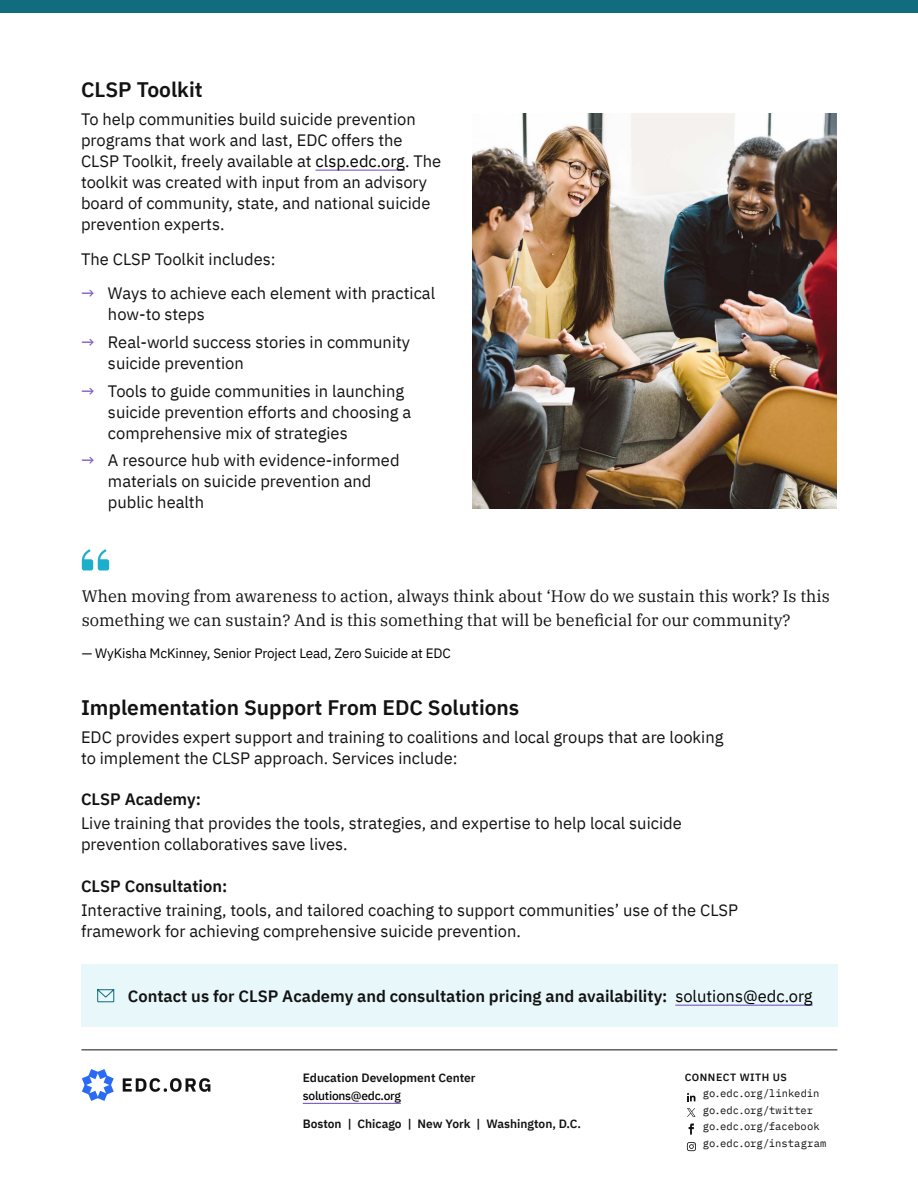
<style>
.page{position:relative;width:918px;height:1188px;background:#fff}
.page>*{position:absolute;margin:0;border:0;box-sizing:border-box;transform-origin:0 0}
.t1{font:21px "IBM Plex Sans Sm Bld";color:#121212}
.t2{font:16.5px/21px "IBM Plex Sans";color:#121212}
.t3{font:16.5px/24px "IBM Plex Serif";color:#121212}
.t4{font:16.5px "IBM Plex Sans Sm Bld";color:#121212}
.t5{font:13.5px "IBM Plex Sans";letter-spacing:-.01em;color:#000}
.t6{font:12px "IBM Plex Sans Sm Bld";color:#121212}
.t7{font:12px "IBM Plex Sans Medm";letter-spacing:-.02em;color:#000}
.t8{font:10.5px/16.5px "IBM Plex Mono";letter-spacing:.005em;color:#121212}
.t9{font:10.5px "IBM Plex Sans Sm Bld";letter-spacing:.05em;color:#121212}
.s1{color:#000}
.s2{color:#7e57c2}
.s3{font-family:"IBM Plex Sans";color:#000}
</style>
<div class="page">
<hr style="left:316px;top:170px;width:89px;height:1px;background:#7e57c2">
<div style="left:81px;top:964px;width:756px;height:63px;background:#e8f7fa"></div>
<hr style="left:675px;top:1005px;width:138px;height:1px;background:#7e57c2">
<svg style="left:97px;top:989px;width:18px;height:14px"></svg>
<svg style="left:123px;top:1078px;width:87px;height:14px"></svg>
<svg style="left:82px;top:1069px;width:32px;height:32px"></svg>
<hr style="left:303px;top:1103px;width:98px;height:1px;background:#7e57c2">
<svg style="left:689px;top:1124px;width:5px;height:11px"></svg>
<svg style="left:687px;top:1093px;width:8px;height:8px"></svg>
<svg style="left:687px;top:1142px;width:9px;height:9px"></svg>
<svg style="left:687px;top:1108px;width:9px;height:9px"></svg>
<hr style="left:81px;top:1050px;width:756px;height:1px;background:#121212">
<svg style="left:82px;top:549px;width:27px;height:22px"></svg>
<img style="left:472px;top:113px;width:365px;height:396px">
<div style="left:0;top:0;width:918px;height:13px;background:#116c7e"></div>
<p class="t1" style="left:81px;top:73px;width:123px">CLSP Toolkit</p>
<p class="t2" style="left:81px;top:107px;width:362px">To help communities build suicide prevention programs that work and last, EDC offers the CLSP Toolkit, freely available at <span class="s1">clsp.edc.org</span>. The toolkit was created with input from an advisory board of community, state, and national suicide prevention experts.</p>
<p class="t2" style="left:81px;top:247px;width:196px">The CLSP Toolkit includes:</p>
<p class="t2" style="left:108px;top:281px;width:329px;text-indent:-27px"><span class="s2">→</span> Ways to achieve each element with practical how-to steps</p>
<p class="t2" style="left:108px;top:330px;width:304px;text-indent:-27px"><span class="s2">→</span> Real-world success stories in community suicide prevention</p>
<p class="t2" style="left:108px;top:379px;width:305px;text-indent:-27px"><span class="s2">→</span> Tools to guide communities in launching suicide prevention efforts and choosing a comprehensive mix of strategies</p>
<p class="t2" style="left:108px;top:449px;width:293px;text-indent:-27px"><span class="s2">→</span> A resource hub with evidence-informed materials on suicide prevention and public health</p>
<p class="t3" style="left:82px;top:583px;width:750px">When moving from awareness to action, always think about ‘How do we sustain this work? Is this something we can sustain? And is this something that will be beneficial for our community?</p>
<p class="t5" style="left:82px;top:643px;width:370px">— WyKisha McKinney, Senior Project Lead, Zero Suicide at EDC</p>
<p class="t1" style="left:81px;top:691px;width:440px">Implementation Support From EDC Solutions</p>
<p class="t2" style="left:81px;top:725px;width:644px">EDC provides expert support and training to coalitions and local groups that are looking to implement the CLSP approach. Services include:</p>
<p class="t4" style="left:81px;top:786px;width:122px">CLSP Academy:</p>
<p class="t2" style="left:81px;top:811px;width:602px">Live training that provides the tools, strategies, and expertise to help local suicide prevention collaboratives save lives.</p>
<p class="t4" style="left:81px;top:873px;width:148px">CLSP Consultation:</p>
<p class="t2" style="left:81px;top:898px;width:659px">Interactive training, tools, and tailored coaching to support communities’ use of the CLSP framework for achieving comprehensive suicide prevention.</p>
<p class="t4" style="left:128px;top:983px;width:686px">Contact us for CLSP Academy and consultation pricing and availability: <span class="s3">solutions@edc.org</span></p>
<p class="t6" style="left:303px;top:1069px;width:174px">Education Development Center</p>
<p class="t7" style="left:303px;top:1087px;width:100px">solutions@edc.org</p>
<p class="t6" style="left:303px;top:1114px;width:280px">Boston | Chicago | New York | Washington, D.C.</p>
<p class="t9" style="left:685px;top:1069px;width:104px">CONNECT WITH US</p>
<p class="t8" style="left:703px;top:1085px;width:125px">go.edc.org/linkedin go.edc.org/twitter go.edc.org/facebook go.edc.org/instagram</p>
</div>
